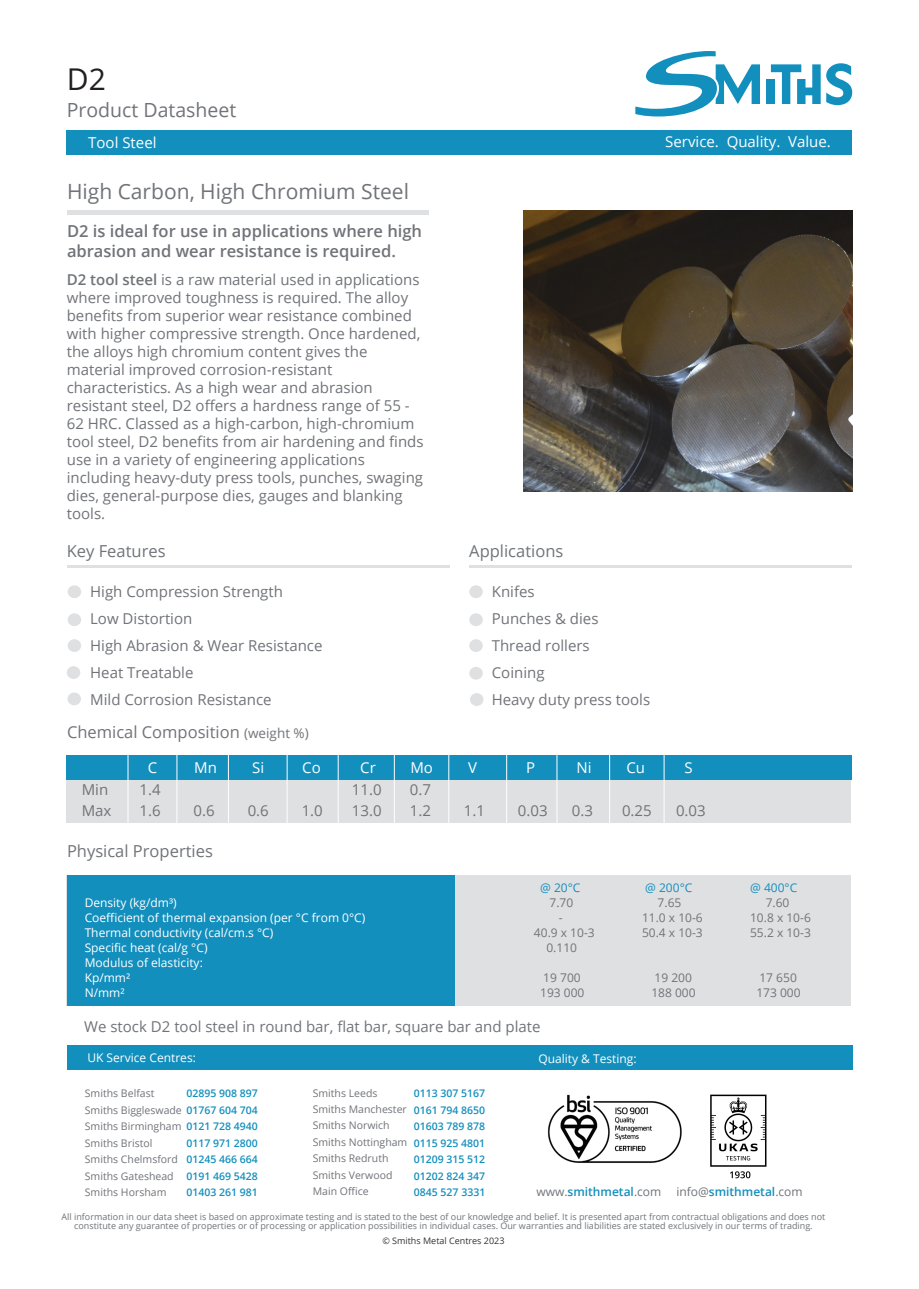
<style>
.page{position:relative;width:919px;height:1289px;background:#fff}
.page>*{position:absolute;margin:0;border:0;box-sizing:border-box;transform-origin:0 0}
.t1{font:30px "Open Sans";color:#231f20}
.t2{font:21px "Open Sans";color:#707378}
.t3{font:19.5px "Open Sans";color:#707378}
.t4{font:600 16.5px/19.5px "Open Sans";color:#707378}
.t5{font:16.5px "Open Sans";color:#707378}
.t6{font:15px/18px "Open Sans";color:#707378}
.t7{font:15px "Open Sans";color:#fff}
.t8{font:12px/15px "Open Sans";color:#fff}
.t9{font:12px "Open Sans";color:#707378}
.t10{font:600 12px "Open Sans";color:#138fbe}
.t11{font:12px "Open Sans";color:#138fbe}
.t12{font:10.5px/16.5px "Open Sans";color:#707378}
.t13{font:600 10.5px/16.5px "Open Sans";color:#138fbe;text-align:justify}
.t14{font:600 10.5px "Open Sans";color:#138fbe}
.t15{font:9px/9px "Open Sans";color:#707378;text-align:center}
.t16{font:9px "Open Sans";color:#333}
.s1{font-weight:600}
.s2{font-size:13.5px}
.s3{font-weight:600;color:#138fbe}
.s4{font-weight:400;color:#707378}
</style>
<div class="page">
<div style="left:67px;top:130px;width:784px;height:25px;background:#138fbe"></div>
<div style="left:67px;top:210px;width:361px;height:5px;background:#dfe0e2"></div>
<svg style="left:635px;top:51px;width:125px;height:65px"></svg>
<div style="left:766px;top:79px;width:9px;height:25px;background:#138fbe"></div>
<svg style="left:770px;top:64px;width:50px;height:40px"></svg>
<svg style="left:826px;top:63px;width:26px;height:42px"></svg>
<div style="left:68px;top:585px;width:13px;height:13px;background:#dfe0e2;border-radius:50%"></div>
<div style="left:68px;top:613px;width:13px;height:13px;background:#dfe0e2;border-radius:50%"></div>
<div style="left:68px;top:639px;width:13px;height:13px;background:#dfe0e2;border-radius:50%"></div>
<hr style="left:67px;top:565px;width:383px;height:2px;background:#dfe0e2">
<div style="left:67px;top:767px;width:784px;height:56px;background:#dfe0e2"></div>
<div style="left:67px;top:755px;width:784px;height:24px;background:#138fbe"></div>
<div style="left:469px;top:585px;width:13px;height:13px;background:#dfe0e2;border-radius:50%"></div>
<div style="left:469px;top:613px;width:13px;height:13px;background:#dfe0e2;border-radius:50%"></div>
<div style="left:469px;top:639px;width:13px;height:13px;background:#dfe0e2;border-radius:50%"></div>
<div style="left:469px;top:667px;width:13px;height:12px;background:#dfe0e2;border-radius:50%"></div>
<hr style="left:176px;top:748px;width:1px;height:77px;background:#fff">
<img style="left:523px;top:211px;width:329px;height:280px">
<hr style="left:469px;top:565px;width:383px;height:2px;background:#dfe0e2">
<div style="left:67px;top:666px;width:13px;height:13px;background:#dfe0e2;border-radius:50%"></div>
<div style="left:67px;top:875px;width:784px;height:131px;background:#dfe0e2"></div>
<div style="left:67px;top:875px;width:387px;height:131px;background:#138fbe"></div>
<hr style="left:228px;top:748px;width:1px;height:77px;background:#fff">
<hr style="left:287px;top:750px;width:1px;height:76px;background:#fff">
<hr style="left:338px;top:749px;width:1px;height:77px;background:#fff">
<hr style="left:394px;top:749px;width:1px;height:77px;background:#fff">
<hr style="left:448px;top:752px;width:1px;height:76px;background:#fff">
<hr style="left:506px;top:750px;width:1px;height:76px;background:#fff">
<div style="left:470px;top:693px;width:13px;height:13px;background:#dfe0e2;border-radius:50%"></div>
<div style="left:67px;top:692px;width:14px;height:13px;background:#dfe0e2;border-radius:50%"></div>
<hr style="left:128px;top:752px;width:1px;height:76px;background:#fff">
<hr style="left:556px;top:752px;width:1px;height:76px;background:#fff">
<hr style="left:609px;top:749px;width:1px;height:77px;background:#fff">
<hr style="left:663px;top:749px;width:1px;height:77px;background:#fff">
<div style="left:67px;top:1044px;width:785px;height:25px;background:#138fbe"></div>
<img style="left:547px;top:1094px;width:220px;height:85px">
<h1 class="t1" style="left:67px;top:58px;width:41px">D2</h1>
<h3 class="t3" style="left:67px;top:96px;width:171px">Product Datasheet</h3>
<p class="t7" style="left:88px;top:132px;width:70px">Tool Steel</p>
<h2 class="t2" style="left:67px;top:177px;width:343px">High Carbon, High Chromium Steel</h2>
<p class="t4" style="left:67px;top:221px;width:356px">D2 is ideal for use in applications where high abrasion and wear resistance is required.</p>
<p class="t6" style="left:67px;top:270px;width:358px"><span class="s1">D2 tool steel</span> is a raw material used in applications where improved toughness is required. The alloy benefits from superior wear resistance combined with higher compressive strength. Once hardened, the alloys high chromium content gives the material improved corrosion-resistant characteristics. As a high wear and abrasion resistant steel, D2 offers a hardness range of 55 - 62 HRC. Classed as a high-carbon, high-chromium tool steel, D2 benefits from air hardening and finds use in a variety of engineering applications including heavy-duty press tools, punches, swaging dies, general-purpose dies, gauges and blanking tools.</p>
<p class="t5" style="left:67px;top:539px;width:100px">Key Features</p>
<p class="t6" style="left:90px;top:578px;width:234px;line-height:27px">High Compression Strength<br>Low Distortion<br>High Abrasion &amp; Wear Resistance<br>Heat Treatable<br>Mild Corrosion Resistance</p>
<p class="t5" style="left:67px;top:720px;width:243px">Chemical Composition <span class="s2">(weight %)</span></p>
<p class="t7" style="left:665px;top:132px;width:167px">Service. Quality. Value.</p>
<p class="t5" style="left:469px;top:539px;width:96px">Applications</p>
<p class="t6" style="left:491px;top:578px;width:160px;line-height:27px">Knifes<br>Punches &amp; dies<br>Thread rollers<br>Coining<br>Heavy duty press tools</p>
<p class="t7" style="left:148px;top:757px;width:11px">C</p>
<p class="t7" style="left:194px;top:757px;width:24px">Mn</p>
<p class="t7" style="left:252px;top:757px;width:14px">Si</p>
<p class="t7" style="left:302px;top:757px;width:20px">Co</p>
<p class="t7" style="left:360px;top:757px;width:17px">Cr</p>
<p class="t7" style="left:410px;top:757px;width:24px">Mo</p>
<p class="t7" style="left:468px;top:757px;width:10px">V</p>
<p class="t7" style="left:526px;top:757px;width:11px">P</p>
<p class="t7" style="left:576px;top:757px;width:17px">Ni</p>
<p class="t7" style="left:626px;top:757px;width:20px">Cu</p>
<p class="t7" style="left:684px;top:757px;width:10px">S</p>
<p class="t6" style="left:82px;top:779px;width:28px">Min</p>
<p class="t6" style="left:140px;top:779px;width:23px">1.4</p>
<p class="t6" style="left:352px;top:779px;width:31px">11.0</p>
<p class="t6" style="left:410px;top:779px;width:23px">0.7</p>
<p class="t6" style="left:82px;top:800px;width:31px">Max</p>
<p class="t6" style="left:140px;top:800px;width:23px">1.6</p>
<p class="t6" style="left:194px;top:800px;width:23px">0.6</p>
<p class="t6" style="left:248px;top:800px;width:23px">0.6</p>
<p class="t6" style="left:302px;top:800px;width:23px">1.0</p>
<p class="t6" style="left:352px;top:800px;width:31px">13.0</p>
<p class="t6" style="left:410px;top:800px;width:23px">1.2</p>
<p class="t6" style="left:464px;top:800px;width:23px">1.1</p>
<p class="t6" style="left:518px;top:800px;width:31px">0.03</p>
<p class="t6" style="left:572px;top:800px;width:23px">0.3</p>
<p class="t6" style="left:622px;top:800px;width:31px">0.25</p>
<p class="t6" style="left:676px;top:800px;width:31px">0.03</p>
<p class="t5" style="left:67px;top:839px;width:147px">Physical Properties</p>
<p class="t11" style="left:540px;top:879px;width:42px">@ 20°C</p>
<p class="t11" style="left:645px;top:879px;width:49px">@ 200°C</p>
<p class="t11" style="left:750px;top:879px;width:49px">@ 400°C</p>
<p class="t9" style="left:549px;top:894px;width:25px">7.70</p>
<p class="t9" style="left:657px;top:894px;width:25px">7.65</p>
<p class="t9" style="left:765px;top:894px;width:25px">7.60</p>
<p class="t9" style="left:559px;top:909px;width:5px">-</p>
<p class="t9" style="left:642px;top:909px;width:62px">11.0 x 10-6</p>
<p class="t9" style="left:750px;top:909px;width:62px">10.8 x 10-6</p>
<p class="t9" style="left:534px;top:924px;width:62px">40.9 x 10-3</p>
<p class="t9" style="left:642px;top:924px;width:62px">50.4 x 10-3</p>
<p class="t9" style="left:750px;top:924px;width:62px">55.2 x 10-3</p>
<p class="t9" style="left:546px;top:939px;width:32px">0.110</p>
<p class="t9" style="left:543px;top:969px;width:39px">19 700</p>
<p class="t9" style="left:654px;top:969px;width:39px">19 200</p>
<p class="t9" style="left:759px;top:969px;width:39px">17 650</p>
<p class="t9" style="left:540px;top:984px;width:46px">193 000</p>
<p class="t9" style="left:651px;top:984px;width:46px">188 000</p>
<p class="t9" style="left:756px;top:984px;width:46px">173 000</p>
<p class="t8" style="left:85px;top:894px;width:282px">Density (kg/dm³)<br>Coefficient of thermal expansion (per °C from 0°C)<br>Thermal conductivity (cal/cm.s °C)<br>Specific heat (cal/g °C)<br>Modulus of elasticity:<br>Kp/mm²<br>N/mm²</p>
<p class="t6" style="left:84px;top:1017px;width:458px">We stock D2 tool steel in round bar, flat bar, square bar and plate</p>
<p class="t8" style="left:87px;top:1050px;width:110px">UK Service Centres:</p>
<p class="t8" style="left:538px;top:1050px;width:100px">Quality &amp; Testing:</p>
<p class="t12" style="left:85px;top:1084px;width:174px">Smiths Belfast<br>Smiths Biggleswade <span class="s3">01767 604 704<br></span>Smiths Birmingham<br>Smiths Bristol<br>Smiths Chelmsford<br>Smiths Gateshead<br>Smiths Horsham</p>
<p class="t12" style="left:313px;top:1084px;width:96px">Smiths Leeds<br>Smiths Manchester<br>Smiths Norwich<br>Smiths Nottingham<br>Smiths Redruth<br>Smiths Verwood<br>Main Office</p>
<p class="t13" style="left:414px;top:1084px;width:73px">0113 307 5167<br>0161 794 8650<br>01603 789 878<br>0115 925 4801<br>01209 315 512<br>01202 824 347</p>
<p class="t14" style="left:414px;top:1185px;width:73px">0845 527 3331</p>
<p class="t10" style="left:536px;top:1182px;width:126px"><span class="s4">www.</span>smithmetal<span class="s4">.com</span></p>
<p class="t10" style="left:676px;top:1183px;width:128px"><span class="s4">info@</span>smithmetal<span class="s4">.com</span></p>
<p class="t13" style="left:186px;top:1084px;width:73px">02895 908 897</p>
<p class="t13" style="left:186px;top:1117px;width:73px">0121 728 4940<br>0117 971 2800<br>01245 466 664<br>0191 469 5428<br>01403 261 981</p>
<p class="t15" style="left:61px;top:1211px;width:765px">All information in our data sheet is based on approximate testing and is stated to the best of our knowledge and belief. It is presented apart from contractual obligations and does not constitute any guarantee of properties or of processing or application possibilities in individual cases. Our warranties and liabilities are stated exclusively in our terms of trading.</p>
<p class="t16" style="left:382px;top:1234px;width:124px">© Smiths Metal Centres 2023</p>
</div>
